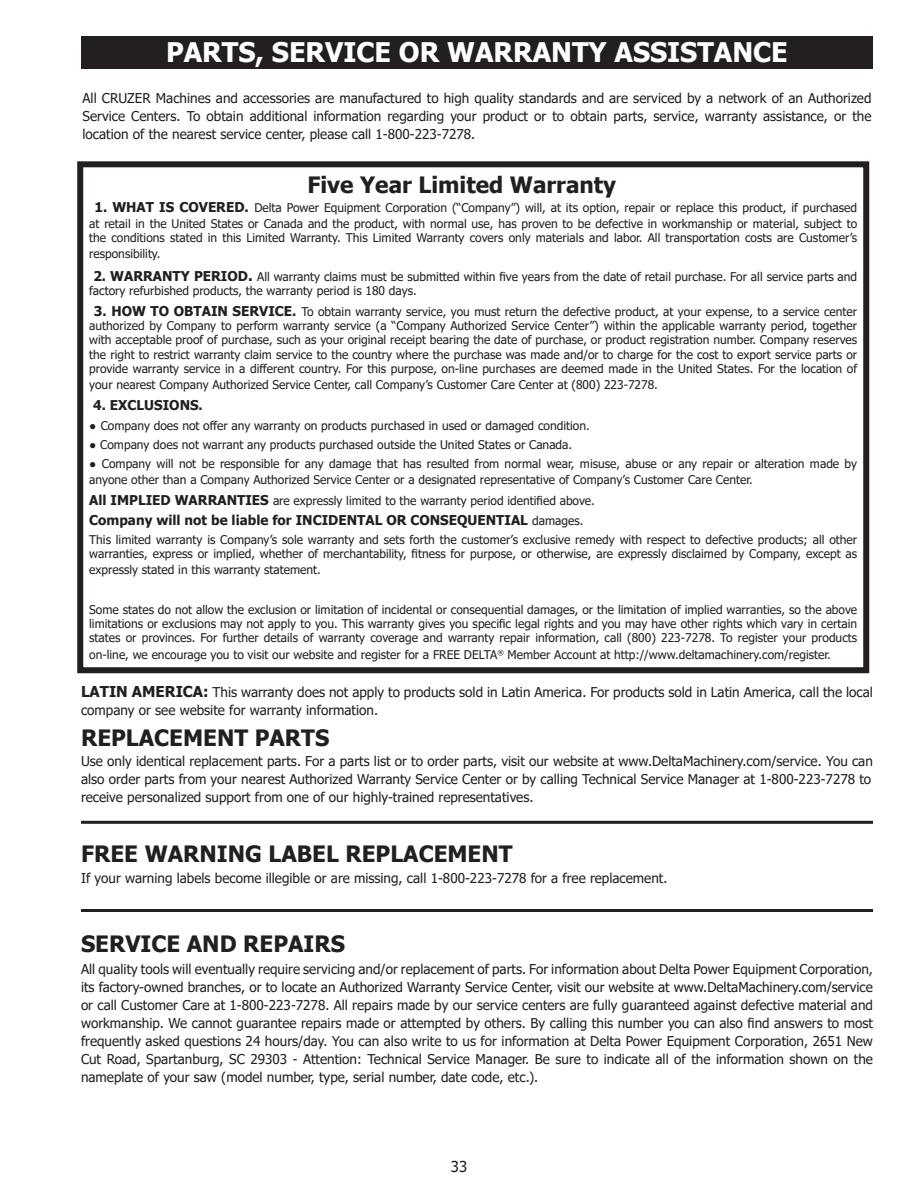
<style>
.page{position:relative;width:918px;height:1188px;background:#fff}
.page>*{position:absolute;margin:0;border:0;box-sizing:border-box;transform-origin:0 0}
.Section_Header{font:700 27px "Tahoma";color:#fff}
.Sub_Header{font:700 22.5px "Tahoma";color:#231f20}
.t1{font:15px "Tahoma";color:#231f20}
.Body_Text{font:13.5px/18px "Tahoma";color:#231f20;text-align:justify}
.Warranty{font:700 13.5px "Tahoma";color:#231f20}
.Warranty-2{font:12px/14.4px "Tahoma";color:#231f20}
.s1{font-weight:700;font-size:13.5px}
.s2{font-weight:700;font-size:15px}
.s3{font-weight:400;font-size:12px}
</style>
<div class="page">
<div style="left:81px;top:36px;width:792px;height:33px;background:#231f20"></div>
<div style="left:77px;top:161px;width:792px;height:512px;border:6px solid #231f20"></div>
<hr style="left:81px;top:821px;width:792px;height:3px;background:#231f20">
<hr style="left:81px;top:909px;width:792px;height:3px;background:#231f20">
<p class="Section_Header" style="left:166px;top:33px;width:623px">PARTS, SERVICE OR WARRANTY ASSISTANCE</p>
<p class="Body_Text" style="left:82px;top:89px;width:791px">All CRUZER Machines and accessories are manufactured to high quality standards and are serviced by a network of an Authorized Service Centers. To obtain additional information regarding your product or to obtain parts, service, warranty assistance, or the location of the nearest service center, please call 1-800-223-7278.</p>
<p class="Sub_Header" style="left:307px;top:169px;width:310px">Five Year Limited Warranty</p>
<p class="Warranty-2" style="left:89px;top:200px;width:770px;line-height:16.2px;text-align:center"><span class="s1">1. WHAT IS COVERED.</span> Delta Power Equipment Corporation (“Company”) will, at its option, repair or replace this product, if purchased at retail in the United States or Canada and the product, with normal use, has proven to be defective in workmanship or material, subject to</p>
<p class="Warranty-2" style="left:89px;top:230px;width:769px;line-height:16.2px">the conditions stated in this Limited Warranty. This Limited Warranty covers only materials and labor. All transportation costs are Customer’s responsibility.</p>
<p class="Warranty-2" style="left:89px;top:270px;width:770px;text-indent:4px"><span class="s1">2. WARRANTY PERIOD</span><span class="s2">.</span> All warranty claims must be submitted within five years from the date of retail purchase. For all service parts and factory refurbished products, the warranty period is 180 days.</p>
<p class="Warranty-2" style="left:89px;top:305px;width:770px;text-align:center"><span class="s1">3. HOW TO OBTAIN SERVICE.</span> To obtain warranty service, you must return the defective product, at your expense, to a service center authorized by Company to perform warranty service (a “Company Authorized Service Center”) within the applicable warranty period, together with acceptable proof of purchase, such as your original receipt bearing the date of purchase, or product registration number. Company reserves the right to restrict warranty claim service to the country where the purchase was made and/or to charge for the cost to export service parts or provide warranty service in a different country. For this purpose, on-line purchases are deemed made in the United States. For the location of</p>
<p class="Warranty-2" style="left:89px;top:378px;width:570px">your nearest Company Authorized Service Center, call Company’s Customer Care Center at (800) 223-7278.</p>
<p class="Warranty" style="left:93px;top:395px;width:111px">4. EXCLUSIONS.</p>
<p class="Warranty-2" style="left:89px;top:419px;width:502px">● Company does not offer any warranty on products purchased in used or damaged condition.</p>
<p class="Warranty-2" style="left:89px;top:438px;width:484px">● Company does not warrant any products purchased outside the United States or Canada.</p>
<p class="Warranty-2" style="left:89px;top:456px;width:770px;line-height:16.2px">● Company will not be responsible for any damage that has resulted from normal wear, misuse, abuse or any repair or alteration made by anyone other than a Company Authorized Service Center or a designated representative of Company’s Customer Care Center.</p>
<p class="Warranty-2" style="left:89px;top:494px;width:507px"><span class="s1">All IMPLIED WARRANTIES</span> are expressly limited to the warranty period identified above.</p>
<p class="Warranty" style="left:89px;top:511px;width:496px">Company will not be liable for INCIDENTAL OR CONSEQUENTIAL <span class="s3">damages.</span></p>
<p class="Warranty-2" style="left:89px;top:533px;width:770px">This limited warranty is Company’s sole warranty and sets forth the customer’s exclusive remedy with respect to defective products; all other warranties, express or implied, whether of merchantability, fitness for purpose, or otherwise, are expressly disclaimed by Company, except as</p>
<p class="Warranty-2" style="left:89px;top:563px;width:233px">expressly stated in this warranty statement.</p>
<p class="Warranty-2" style="left:89px;top:603px;width:770px;text-align:justify">Some states do not allow the exclusion or limitation of incidental or consequential damages, or the limitation of implied warranties, so the above limitations or exclusions may not apply to you. This warranty gives you specific legal rights and you may have other rights which vary in certain states or provinces. For further details of warranty coverage and warranty repair information, call (800) 223-7278. To register your products</p>
<p class="Warranty-2" style="left:89px;top:648px;width:743px">on-line, we encourage you to visit our website and register for a FREE DELTA<sup>®</sup> Member Account at http://www.deltamachinery.com/register.</p>
<p class="Body_Text" style="left:81px;top:684px;width:793px"><span class="s2">LATIN AMERICA:</span> This warranty does not apply to products sold in Latin America. For products sold in Latin America, call the local company or see website for warranty information.</p>
<p class="Sub_Header" style="left:81px;top:722px;width:250px">REPLACEMENT PARTS</p>
<p class="Body_Text" style="left:81px;top:753px;width:793px;text-align:left">Use only identical replacement parts. For a parts list or to order parts, visit our website at www.DeltaMachinery.com/service. You can also order parts from your nearest Authorized Warranty Service Center or by calling Technical Service Manager at 1-800-223-7278 to receive personalized support from one of our highly-trained representatives.</p>
<p class="Sub_Header" style="left:81px;top:838px;width:433px">FREE WARNING LABEL REPLACEMENT</p>
<p class="Body_Text" style="left:81px;top:870px;width:588px">If your warning labels become illegible or are missing, call 1-800-223-7278 for a free replacement.</p>
<p class="Sub_Header" style="left:81px;top:928px;width:266px">SERVICE AND REPAIRS</p>
<p class="Body_Text" style="left:81px;top:961px;width:794px">All quality tools will eventually require servicing and/or replacement of parts. For information about Delta Power Equipment Corporation, its factory-owned branches, or to locate an Authorized Warranty Service Center, visit our website at www.DeltaMachinery.com/service or call Customer Care at 1-800-223-7278. All repairs made by our service centers are fully guaranteed against defective material and workmanship. We cannot guarantee repairs made or attempted by others. By calling this number you can also find answers to most frequently asked questions 24 hours/day. You can also write to us for information at Delta Power Equipment Corporation, 2651 New Cut Road, Spartanburg, SC 29303 - Attention: Technical Service Manager. Be sure to indicate all of the information shown on the nameplate of your saw (model number, type, serial number, date code, etc.).</p>
<p class="t1" style="left:451px;top:1157px;width:18px">33</p>
</div>
